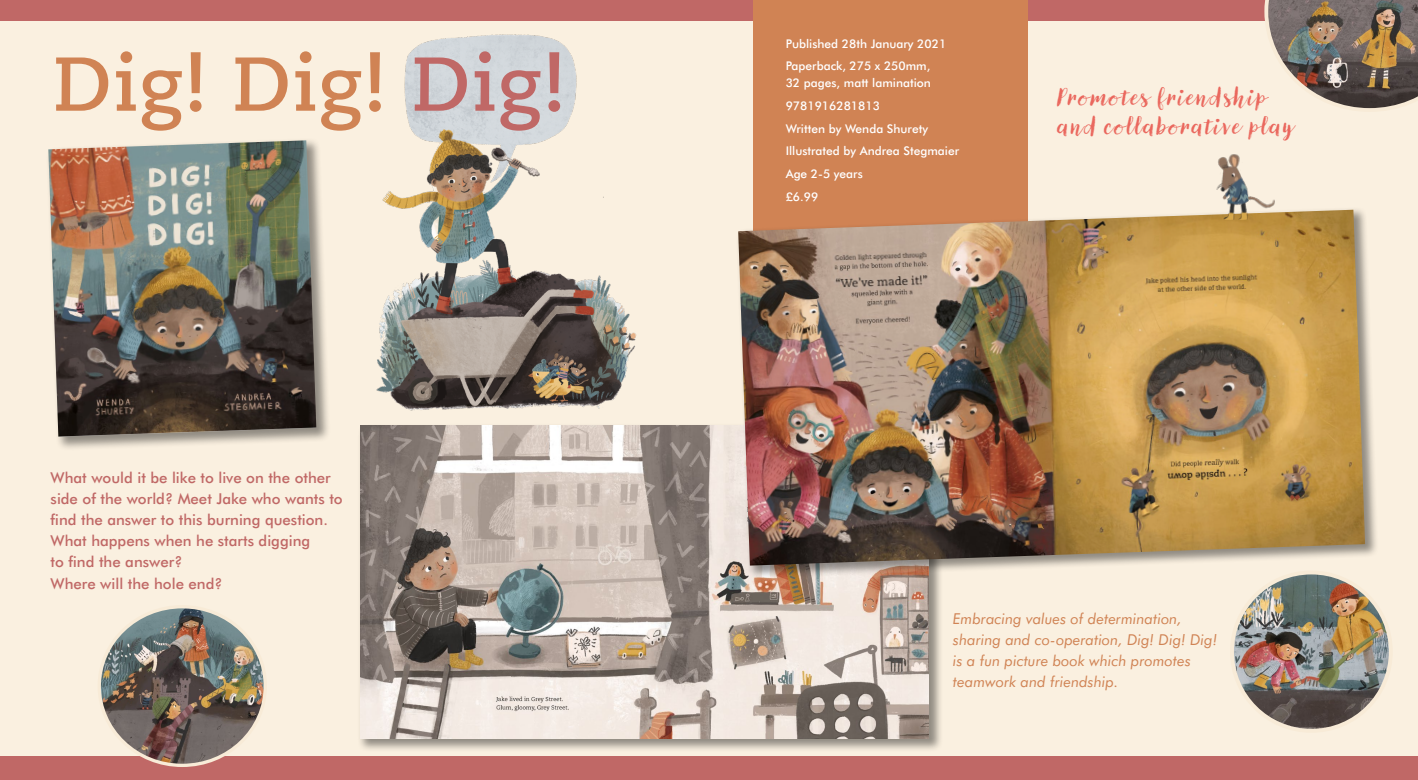
<style>
.page{position:relative;width:1418px;height:780px;background:#fff}
.page>*{position:absolute;margin:0;border:0;box-sizing:border-box;transform-origin:0 0}
.t1{font:700 76px "Caecilia";letter-spacing:.02em;color:#d08354}
.t2{font:24px/28.8px "Canvas Script";letter-spacing:.06em;color:#ea675d}
.t3{font:500 15px/21.2px "Futura BT";color:#c06866}
.t4{font:italic 15px/21px "Futura BT";color:#d08354}
.t5{font:500 12px/22.7px "Futura BT";color:#fff}
.s1{color:#c06866}
</style>
<div class="page">
<div style="left:0;top:0;width:1417px;height:780px;background:#faf0e0"></div>
<div style="left:357px;top:423px;width:586px;height:329px;background:#000;opacity:.42"></div>
<img style="left:360px;top:426px;width:568px;height:312px">
<img style="left:360px;top:34px;width:286px;height:396px">
<div style="left:0;top:756px;width:1417px;height:24px;background:#c06866"></div>
<div style="left:0;top:0;width:1417px;height:21px;background:#c06866"></div>
<div style="left:753px;top:0;width:275px;height:286px;background:#d08354"></div>
<div style="left:735px;top:207px;width:643px;height:372px;background:#000;opacity:.42"></div>
<img style="left:738px;top:210px;width:626px;height:355px">
<img style="left:102px;top:609px;width:161px;height:156px">
<div style="left:98px;top:605px;width:169px;height:162px;border:3px solid #f8ebd7;border-radius:50%"></div>
<img style="left:1204px;top:154px;width:72px;height:66px">
<img style="left:1231px;top:572px;width:159px;height:158px;border-radius:79px">
<div style="left:1229px;top:570px;width:163px;height:162px;border:4px solid #f8ebd7;border-radius:50%"></div>
<div style="left:45px;top:137px;width:286px;height:314px;background:#000;opacity:.42"></div>
<img style="left:48px;top:140px;width:268px;height:297px">
<img style="left:1264px;top:0;width:153px;height:109px">
<h1 class="t1" style="left:53px;top:39px;width:514px">Dig! Dig! <span class="s1">Dig!</span></h1>
<p class="t3" style="left:51px;top:467px;width:294px">What would it be like to live on the other side of the world? Meet Jake who wants to find the answer to this burning question.<br>What happens when he starts digging<br>to find the answer?<br>Where will the hole end?</p>
<p class="t5" style="left:785px;top:32px;width:162px">Published 28th January 2021<br>Paperback, 275 x 250mm,</p>
<p class="t5" style="left:785px;top:71px;width:175px">32 pages, matt lamination<br>9781916281813<br>Written by Wenda Shurety<br>Illustrated by Andrea Stegmaier<br>Age 2-5 years<br>£6.99</p>
<h2 class="t2" style="left:1057px;top:83px;width:237px">Promotes friendship and collaborative play</h2>
<p class="t4" style="left:952px;top:608px;width:266px">Embracing values of determination, sharing and co-operation, Dig! Dig! Dig! is a fun picture book which promotes teamwork and friendship.</p>
</div>
